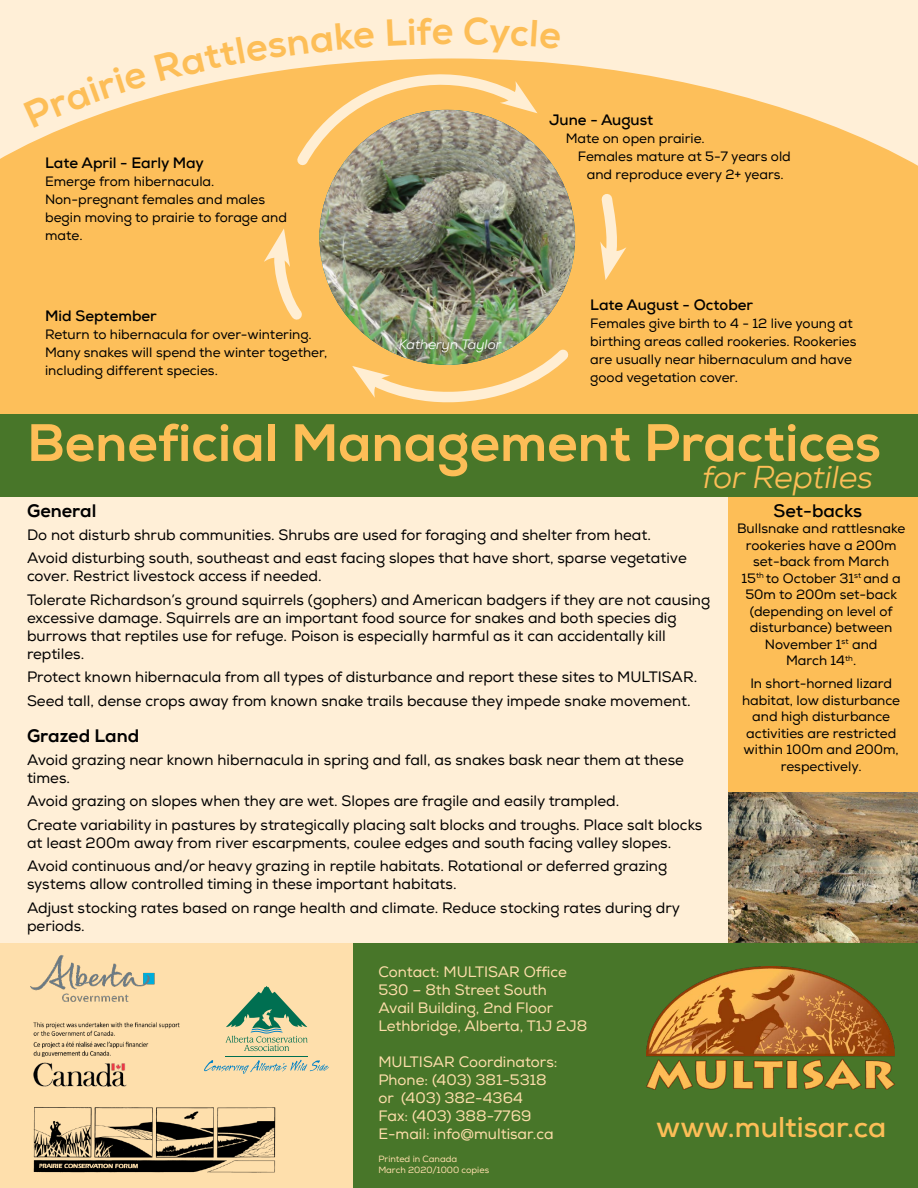
<style>
.page{position:relative;width:918px;height:1188px;background:#ffefd7}
.page>*{position:absolute;margin:0;border:0;box-sizing:border-box;transform-origin:0 0}
.t1{font:52.5px "Nexa X Bold";color:#fdbe57}
.t2{font:italic 31.5px "Nexa";color:#fdbe57}
.t3{font:700 28.5px "Nexa";color:#fdbe57}
.smaller_indents{font:18px "Nexa X Bold";color:#000}
.Main_text{font:700 18px "Nexa";color:#000}
.smaller_indents-2{font:15px/18px "Nexa";color:#000}
.t4{font:15px "Nexa";color:#fedeab}
.t5{font:700 15px "Nexa";color:#000}
.t6{font:13.5px/16.5px "Nexa";color:#000}
.t7{font:italic 13.5px "Nexa";color:#fff}
.t8{font:9px "Nexa";color:#fedeab}
</style>
<div class="page">
<div style="left:728px;top:490px;width:190px;height:460px;background:#fdbe57"></div>
<img style="left:728px;top:793px;width:190px;height:151px">
<svg style="left:0;top:63px;width:918px;height:351px;fill:#fdbf5a"></svg>
<img style="left:319px;top:110px;width:256px;height:255px;border-radius:128px">
<svg style="left:595px;top:188px;width:31px;height:92px"></svg>
<svg style="left:352px;top:340px;width:226px;height:71px"></svg>
<svg style="left:264px;top:228px;width:47px;height:101px"></svg>
<div style="left:0;top:944px;width:918px;height:244px;background:#487629"></div>
<div style="left:0;top:944px;width:352px;height:244px;background:#fedfac"></div>
<svg style="left:204px;top:1060px;width:125px;height:14px"></svg>
<hr style="left:225px;top:1056px;width:83px;height:1px;background:#006f51">
<svg style="left:226px;top:986px;width:82px;height:65px"></svg>
<img style="left:647px;top:967px;width:248px;height:123px">
<img style="left:30px;top:955px;width:125px;height:47px">
<img style="left:33px;top:1107px;width:243px;height:66px">
<img style="left:33px;top:1022px;width:147px;height:65px">
<div style="left:0;top:414px;width:918px;height:83px;background:#487629"></div>
<svg style="left:23px;top:67px;width:125px;height:61px"></svg>
<svg style="left:154px;top:58px;width:407px;height:116px"></svg>
<p class="t5" style="left:45px;top:153px;width:160px">Late April - Early May</p>
<p class="t6" style="left:45px;top:173px;width:171px">Emerge from hibernacula.</p>
<p class="t6" style="left:45px;top:190px;width:243px;line-height:18px">Non-pregnant females and males begin moving to prairie to forage and mate.</p>
<p class="t5" style="left:45px;top:307px;width:113px">Mid September</p>
<p class="t6" style="left:45px;top:327px;width:268px">Return to hibernacula for over-wintering.</p>
<p class="t6" style="left:45px;top:344px;width:284px;line-height:18px">Many snakes will spend the winter together, including different species.</p>
<p class="t7" style="left:399px;top:336px;width:104px">Katheryn Taylor</p>
<p class="t5" style="left:549px;top:111px;width:106px">June - August</p>
<p class="t6" style="left:566px;top:131px;width:141px">Mate on open prairie.</p>
<p class="t6" style="left:578px;top:148px;width:215px;line-height:18px;text-align:center">Females mature at 5-7 years old and reproduce every 2+ years.</p>
<p class="t5" style="left:590px;top:295px;width:164px">Late August - October</p>
<p class="t6" style="left:590px;top:315px;width:268px;line-height:18px">Females give birth to 4 - 12 live young at birthing areas called rookeries. Rookeries are usually near hibernaculum and have good vegetation cover.</p>
<p class="t1" style="left:27px;top:411px;width:855px">Beneficial Management Practices</p>
<p class="t2" style="left:702px;top:457px;width:173px">for Reptiles</p>
<p class="Main_text" style="left:773px;top:499px;width:90px">Set-backs</p>
<p class="t6" style="left:737px;top:520px;width:170px;text-align:center">Bullsnake and rattlesnake rookeries have a 200m set-back from March<br>15<sup>th</sup> to October 31<sup>st</sup> and a<br>50m to 200m set-back (depending on level of disturbance) between<br>November 1<sup>st</sup> and<br>March 14<sup>th</sup>.</p>
<p class="t6" style="left:742px;top:676px;width:160px;text-align:center">In short-horned lizard habitat, low disturbance and high disturbance activities are restricted within 100m and 200m, respectively.</p>
<p class="smaller_indents" style="left:27px;top:499px;width:71px">General</p>
<p class="smaller_indents-2" style="left:27px;top:526px;width:625px">Do not disturb shrub communities. Shrubs are used for foraging and shelter from heat.</p>
<p class="smaller_indents-2" style="left:27px;top:550px;width:661px">Avoid disturbing south, southeast and east facing slopes that have short, sparse vegetative cover. Restrict livestock access if needed.</p>
<p class="smaller_indents-2" style="left:27px;top:591px;width:685px">Tolerate Richardson’s ground squirrels (gophers) and American badgers if they are not causing excessive damage. Squirrels are an important food source for snakes and both species dig burrows that reptiles use for refuge. Poison is especially harmful as it can accidentally kill reptiles.</p>
<p class="smaller_indents-2" style="left:27px;top:668px;width:672px">Protect known hibernacula from all types of disturbance and report these sites to MULTISAR.</p>
<p class="smaller_indents-2" style="left:27px;top:692px;width:665px">Seed tall, dense crops away from known snake trails because they impede snake movement.</p>
<p class="smaller_indents" style="left:27px;top:724px;width:114px">Grazed Land</p>
<p class="smaller_indents-2" style="left:27px;top:751px;width:659px">Avoid grazing near known hibernacula in spring and fall, as snakes bask near them at these times.</p>
<p class="smaller_indents-2" style="left:27px;top:793px;width:594px">Avoid grazing on slopes when they are wet. Slopes are fragile and easily trampled.</p>
<p class="smaller_indents-2" style="left:27px;top:816px;width:677px">Create variability in pastures by strategically placing salt blocks and troughs. Place salt blocks at least 200m away from river escarpments, coulee edges and south facing valley slopes.</p>
<p class="smaller_indents-2" style="left:27px;top:857px;width:642px">Avoid continuous and/or heavy grazing in reptile habitats. Rotational or deferred grazing systems allow controlled timing in these important habitats.</p>
<p class="smaller_indents-2" style="left:27px;top:899px;width:655px">Adjust stocking rates based on range health and climate. Reduce stocking rates during dry periods.</p>
<p class="t4" style="left:378px;top:963px;width:190px">Contact: MULTISAR Office</p>
<p class="t4" style="left:378px;top:981px;width:170px">530 – 8th Street South</p>
<p class="t4" style="left:378px;top:999px;width:176px">Avail Building, 2nd Floor</p>
<p class="t4" style="left:378px;top:1017px;width:210px">Lethbridge, Alberta, T1J 2J8</p>
<p class="t4" style="left:378px;top:1053px;width:181px">MULTISAR Coordinators:</p>
<p class="t4" style="left:378px;top:1071px;width:170px">Phone: (403) 381-5318</p>
<p class="t4" style="left:378px;top:1089px;width:146px">or (403) 382-4364</p>
<p class="t4" style="left:378px;top:1107px;width:155px">Fax: (403) 388-7769</p>
<p class="t4" style="left:378px;top:1125px;width:177px">E-mail: info@multisar.ca</p>
<p class="t3" style="left:656px;top:1109px;width:232px">www.multisar.ca</p>
<p class="t8" style="left:378px;top:1154px;width:80px">Printed in Canada</p>
<p class="t8" style="left:378px;top:1164px;width:112px">March 2020/1000 copies</p>
</div>
